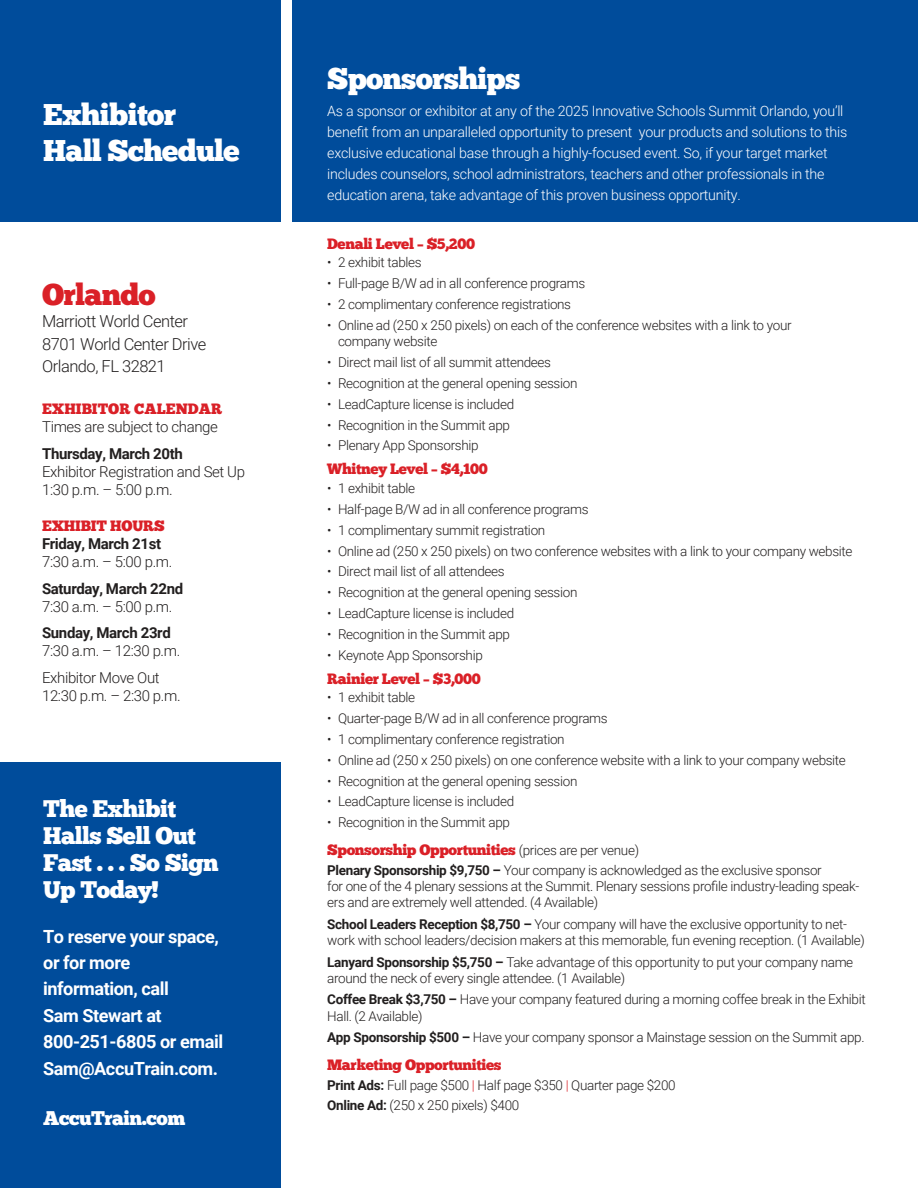
<style>
.page{position:relative;width:918px;height:1188px;background:#fff}
.page>*{position:absolute;margin:0;border:0;box-sizing:border-box;transform-origin:0 0}
.t1{font:30px/36px "Chunk Five";letter-spacing:-.025em;color:#fff}
.t2{font:30px "Chunk Five";letter-spacing:-.025em;color:#da2027}
.t3{font:24px/27px "Chunk Five";letter-spacing:-.025em;color:#fff}
.t4{font:19.8px "Chunk Five";letter-spacing:-.025em;color:#fff}
.t5{font:700 18.15px/26.4px "Roboto";letter-spacing:-.025em;color:#fff}
.t6{font:300 16.5px/22.5px "Roboto";letter-spacing:-.03em;color:#221f1f}
.t7{font:300 15px/18px "Roboto";letter-spacing:-.025em;color:#221f1f}
.t8{font:15px "Chunk Five";letter-spacing:-.025em;color:#da2027}
.t9{font:700 15px "Roboto";letter-spacing:-.025em;color:#221f1f}
.t10{font:15px "Chunk Five";color:#da2027}
.t11{font:300 14.25px/21px "Roboto";letter-spacing:-.015em;color:#fff}
.t12{font:300 13.5px/16.2px "Roboto";letter-spacing:-.025em;color:#221f1f}
.s1{font-family:"Roboto";font-weight:300;font-size:13.5px;color:#221f1f}
.s2{font-weight:700}
.s3{color:#da2027}
</style>
<div class="page">
<div style="left:0;top:762px;width:281px;height:426px;background:#004c9b"></div>
<div style="left:0;top:0;width:281px;height:222px;background:#004c9b"></div>
<div style="left:292px;top:0;width:626px;height:222px;background:#004c9b"></div>
<h1 class="t1" style="left:43px;top:98px;width:198px">Exhibitor<br>Hall Schedule</h1>
<h1 class="t2" style="left:42px;top:281px;width:115px">Orlando</h1>
<p class="t6" style="left:42px;top:311px;width:166px">Marriott World Center<br>8701 World Center Drive<br>Orlando, FL 32821</p>
<p class="t10" style="left:42px;top:402px;width:182px">EXHIBITOR CALENDAR</p>
<p class="t7" style="left:42px;top:419px;width:177px">Times are subject to change</p>
<p class="t9" style="left:42px;top:447px;width:142px">Thursday, March 20th</p>
<p class="t7" style="left:42px;top:464px;width:204px">Exhibitor Registration and Set Up<br>1:30 p.m. – 5:00 p.m.</p>
<p class="t8" style="left:42px;top:519px;width:124px">EXHIBIT HOURS</p>
<p class="t9" style="left:42px;top:537px;width:120px">Friday, March 21st</p>
<p class="t7" style="left:42px;top:554px;width:132px">7:30 a.m. – 5:00 p.m.</p>
<p class="t9" style="left:42px;top:581px;width:143px">Saturday, March 22nd</p>
<p class="t7" style="left:42px;top:598px;width:132px">7:30 a.m. – 5:00 p.m.</p>
<p class="t9" style="left:42px;top:626px;width:130px">Sunday, March 23rd</p>
<p class="t7" style="left:42px;top:639px;width:140px;line-height:26.7px">7:30 a.m. – 12:30 p.m.<br>Exhibitor Move Out</p>
<p class="t7" style="left:42px;top:688px;width:140px">12:30 p.m. – 2:30 p.m.</p>
<h2 class="t3" style="left:43px;top:797px;width:177px">The Exhibit<br>Halls Sell Out<br>Fast . . . So Sign<br>Up Today!</h2>
<h3 class="t5" style="left:43px;top:924px;width:181px">To reserve your space, or for more information, call<br>Sam Stewart at<br>800-251-6805 or email<br>Sam@AccuTrain.com.</h3>
<h3 class="t4" style="left:43px;top:1109px;width:144px">AccuTrain.com</h3>
<h1 class="t1" style="left:327px;top:62px;width:195px">Sponsorships</h1>
<p class="t11" style="left:327px;top:102px;width:522px">As a sponsor or exhibitor at any of the 2025 Innovative Schools Summit Orlando, you’ll benefit from an unparalleled opportunity to present your products and solutions to this exclusive educational base through a highly-focused event. So, if your target market includes counselors, school administrators, teachers and other professionals in the education arena, take advantage of this proven business opportunity.</p>
<p class="t8" style="left:327px;top:237px;width:149px">Denali Level – $5,200</p>
<p class="t12" style="left:327px;top:255px;width:96px">• 2 exhibit tables</p>
<p class="t12" style="left:327px;top:276px;width:259px">• Full-page B/W ad in all conference programs</p>
<p class="t12" style="left:327px;top:297px;width:245px">• 2 complimentary conference registrations</p>
<p class="t12" style="left:338px;top:318px;width:455px;text-indent:-11px">• Online ad (250 x 250 pixels) on each of the conference websites with a link to your company website</p>
<p class="t12" style="left:327px;top:355px;width:225px">• Direct mail list of all summit attendees</p>
<p class="t12" style="left:327px;top:376px;width:252px">• Recognition at the general opening session</p>
<p class="t12" style="left:327px;top:397px;width:188px">• LeadCapture license is included</p>
<p class="t12" style="left:327px;top:418px;width:184px">• Recognition in the Summit app</p>
<p class="t12" style="left:327px;top:438px;width:153px">• Plenary App Sponsorship</p>
<p class="t8" style="left:327px;top:463px;width:162px">Whitney Level – $4,100</p>
<p class="t12" style="left:327px;top:481px;width:89px">• 1 exhibit table</p>
<p class="t12" style="left:327px;top:502px;width:263px">• Half-page B/W ad in all conference programs</p>
<p class="t12" style="left:327px;top:523px;width:220px">• 1 complimentary summit registration</p>
<p class="t12" style="left:327px;top:543px;width:527px">• Online ad (250 x 250 pixels) on two conference websites with a link to your company website</p>
<p class="t12" style="left:327px;top:564px;width:179px">• Direct mail list of all attendees</p>
<p class="t12" style="left:327px;top:585px;width:252px">• Recognition at the general opening session</p>
<p class="t12" style="left:327px;top:606px;width:188px">• LeadCapture license is included</p>
<p class="t12" style="left:327px;top:627px;width:184px">• Recognition in the Summit app</p>
<p class="t12" style="left:327px;top:648px;width:157px">• Keynote App Sponsorship</p>
<p class="t8" style="left:327px;top:672px;width:155px">Rainier Level – $3,000</p>
<p class="t12" style="left:327px;top:690px;width:89px">• 1 exhibit table</p>
<p class="t12" style="left:327px;top:711px;width:282px">• Quarter-page B/W ad in all conference programs</p>
<p class="t12" style="left:327px;top:732px;width:239px">• 1 complimentary conference registration</p>
<p class="t12" style="left:327px;top:753px;width:520px">• Online ad (250 x 250 pixels) on one conference website with a link to your company website</p>
<p class="t12" style="left:327px;top:774px;width:252px">• Recognition at the general opening session</p>
<p class="t12" style="left:327px;top:794px;width:188px">• LeadCapture license is included</p>
<p class="t12" style="left:327px;top:815px;width:184px">• Recognition in the Summit app</p>
<p class="t8" style="left:327px;top:843px;width:313px">Sponsorship Opportunities <span class="s1">(prices are per venue)</span></p>
<p class="t12" style="left:327px;top:863px;width:534px"><span class="s2">Plenary Sponsorship $9,750 –</span> Your company is acknowledged as the exclusive sponsor<br>for one of the 4 plenary sessions at the Summit. Plenary sessions profile industry-leading speak&shy;ers and are extremely well attended. (4 Available)</p>
<p class="t12" style="left:327px;top:917px;width:539px"><span class="s2">School Leaders Reception $8,750 –</span> Your company will have the exclusive opportunity to net&shy;work with school leaders/decision makers at this memorable, fun evening reception. (1 Available)</p>
<p class="t12" style="left:327px;top:954px;width:528px"><span class="s2">Lanyard Sponsorship $5,750 –</span> Take advantage of this opportunity to put your company name around the neck of every single attendee. (1 Available)</p>
<p class="t12" style="left:327px;top:992px;width:540px"><span class="s2">Coffee Break $3,750 –</span> Have your company featured during a morning coffee break in the Exhibit<br>Hall. (2 Available)</p>
<p class="t12" style="left:327px;top:1030px;width:539px"><span class="s2">App Sponsorship $500 –</span> Have your company sponsor a Mainstage session on the Summit app.</p>
<p class="t8" style="left:327px;top:1058px;width:176px">Marketing Opportunities</p>
<p class="t12" style="left:327px;top:1075px;width:350px;line-height:20.5px"><span class="s2">Print Ads:</span> Full page $500 <span class="s3">|</span> Half page $350 <span class="s3">|</span> Quarter page $200<br><span class="s2">Online Ad:</span> (250 x 250 pixels) $400</p>
</div>
